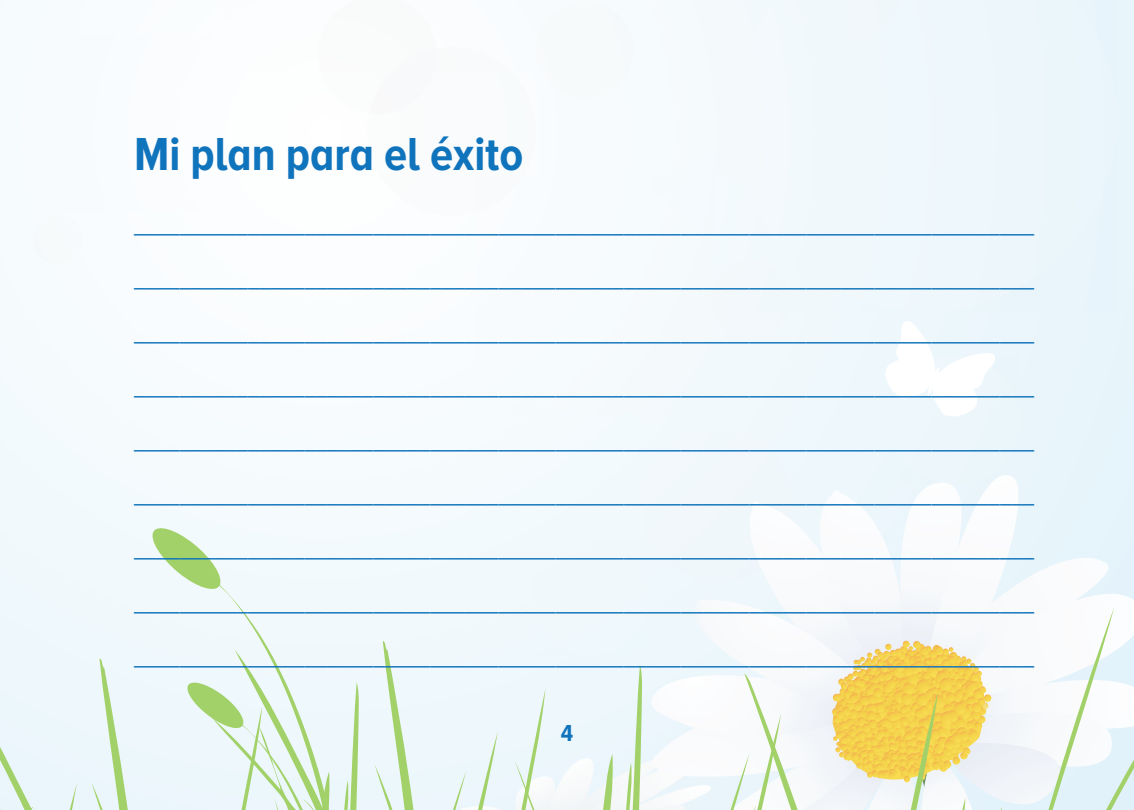
<style>
.page{position:relative;width:1134px;height:810px;background:#fff}
.page>*{position:absolute;margin:0;border:0;box-sizing:border-box;transform-origin:0 0}
.t1{font:700 48px "Proxima Nova A Cond";color:#1074bc}
.t2{font:27px/54px "Proxima Nova A Cond";color:#1074bc;text-align:justify}
.t3{font:700 24px "Proxima Nova A Cond";color:#1074bc}
</style>
<div class="page">
<div style="left:0;top:0;width:1134px;height:810px;background:linear-gradient(to right,#fbfdfe,#eaf6fb)"></div>
<div style="left:734px;top:0;width:383px;height:312px;background:#eef7fc"></div>
<div style="left:477px;top:176px;width:240px;height:241px;background:#f6fbfd;border-radius:50%"></div>
<div style="left:46px;top:35px;width:177px;height:176px;background:#fafcfe;border-radius:50%"></div>
<svg style="left:0;top:0;width:80px;height:156px"></svg>
<div style="left:539px;top:0;width:219px;height:175px;background:#f6fafd"></div>
<div style="left:890px;top:356px;width:130px;height:129px;background:#ecf6fb;border-radius:50%"></div>
<div style="left:782px;top:0;width:122px;height:41px;background:#f1f8fb"></div>
<div style="left:367px;top:47px;width:169px;height:169px;background:#fafbfc;border-radius:50%"></div>
<div style="left:712px;top:261px;width:78px;height:78px;background:#f2f8fb;border-radius:50%"></div>
<div style="left:643px;top:431px;width:151px;height:151px;background:#f1f8fb;border-radius:50%"></div>
<svg style="left:218px;top:0;width:328px;height:114px"></svg>
<div style="left:32px;top:214px;width:51px;height:50px;background:#f6fafb;border-radius:50%"></div>
<div style="left:536px;top:1px;width:97px;height:98px;background:#f7fafb;border-radius:50%"></div>
<svg style="left:457px;top:475px;width:677px;height:131px"></svg>
<svg style="left:885px;top:321px;width:111px;height:97px"></svg>
<div style="left:149px;top:524px;width:203px;height:117px;background:#f2f9fd"></div>
<svg style="left:221px;top:641px;width:184px;height:169px;fill:#eef7fc"></svg>
<svg style="left:0;top:544px;width:221px;height:266px;fill:#eef8fc"></svg>
<svg style="left:405px;top:606px;width:729px;height:204px;fill:#f1f7fc"></svg>
<h1 class="t1" style="left:134px;top:127px;width:391px">Mi plan para el éxito</h1>
<p class="t2" style="left:134px;top:197px;width:902px">_______________________________________________________________________________ _______________________________________________________________________________ _______________________________________________________________________________ _______________________________________________________________________________ _______________________________________________________________________________ _______________________________________________________________________________ _______________________________________________________________________________ _______________________________________________________________________________ _______________________________________________________________________________</p>
<p class="t3" style="left:561px;top:720px;width:14px">4</p>
</div>
